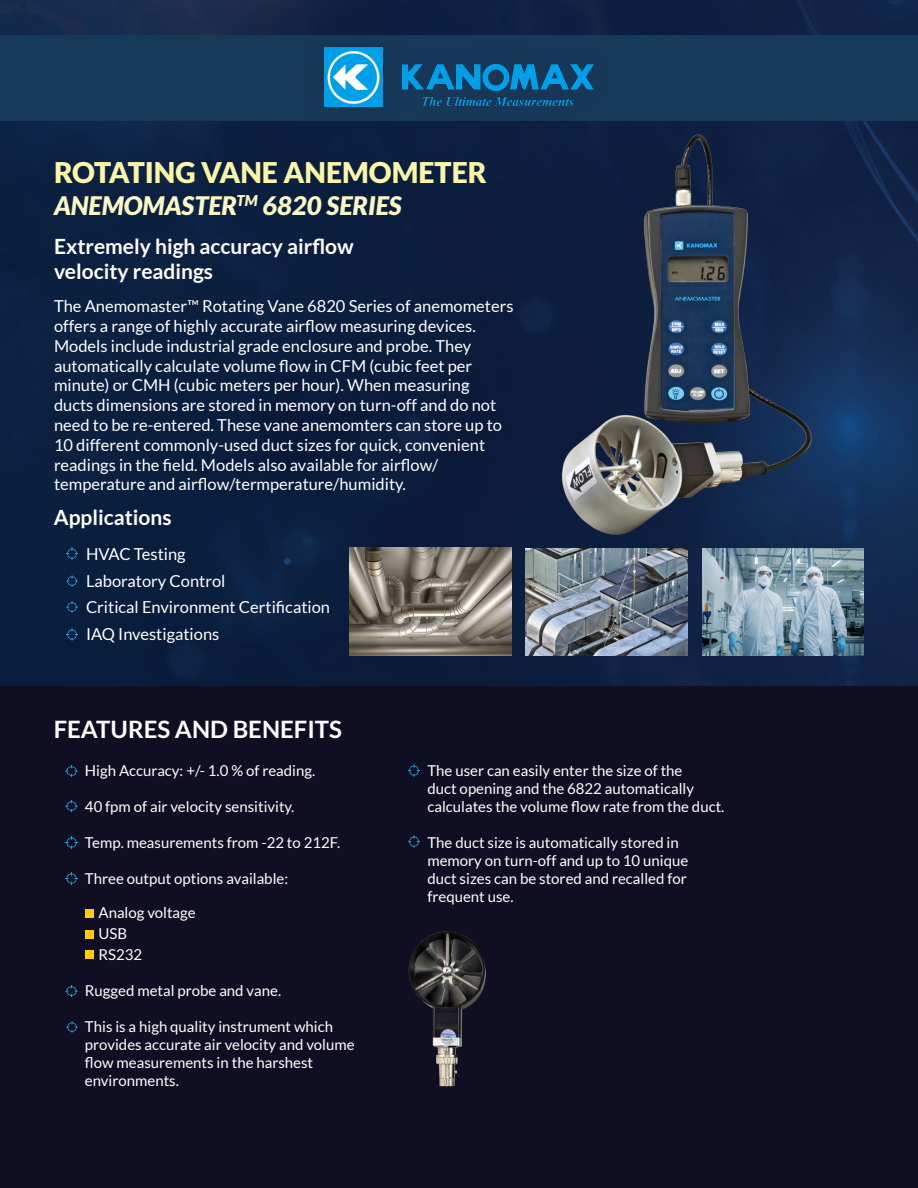
<style>
.page{position:relative;width:918px;height:1188px;background:#fff}
.page>*{position:absolute;margin:0;border:0;box-sizing:border-box;transform-origin:0 0}
.t1{font:900 28.5px "Lato";color:#faf6a8}
.t2{font:italic 900 25.5px "Lato";color:#faf8c6}
.t3{font:700 24px "Lato";color:#fff}
.t4{font:700 21px/25.2px "Lato";color:#fff}
.t5{font:16.5px/19.8px "Lato";color:#fff}
.t6{font:15px/18px "Lato";color:#fff}
</style>
<div class="page">
<img style="left:0;top:0;width:918px;height:687px">
<div style="left:0;top:35px;width:918px;height:86px;background:#17395a"></div>
<div style="left:294px;top:18px;width:327px;height:119px;background:#231f20;opacity:.2"></div>
<img style="left:324px;top:48px;width:270px;height:59px">
<div style="left:0;top:687px;width:918px;height:501px;background:#100e22"></div>
<svg style="left:66px;top:765px;width:11px;height:11px"></svg>
<svg style="left:66px;top:800px;width:11px;height:12px"></svg>
<svg style="left:66px;top:837px;width:11px;height:11px"></svg>
<svg style="left:66px;top:873px;width:11px;height:11px"></svg>
<svg style="left:66px;top:629px;width:12px;height:11px"></svg>
<svg style="left:66px;top:601px;width:12px;height:12px"></svg>
<svg style="left:66px;top:575px;width:12px;height:12px"></svg>
<svg style="left:66px;top:548px;width:12px;height:11px"></svg>
<img style="left:349px;top:548px;width:162px;height:107px">
<img style="left:526px;top:549px;width:162px;height:106px">
<img style="left:702px;top:549px;width:162px;height:106px">
<svg style="left:66px;top:985px;width:11px;height:11px"></svg>
<svg style="left:66px;top:1022px;width:12px;height:11px"></svg>
<svg style="left:408px;top:765px;width:11px;height:11px"></svg>
<svg style="left:408px;top:836px;width:11px;height:11px"></svg>
<div style="left:85px;top:909px;width:8px;height:8px;background:#fecd08"></div>
<div style="left:85px;top:930px;width:8px;height:8px;background:#fecd08"></div>
<div style="left:85px;top:951px;width:8px;height:8px;background:#fecd08"></div>
<img style="left:408px;top:931px;width:78px;height:155px">
<img style="left:546px;top:133px;width:273px;height:404px">
<p class="t1" style="left:54px;top:156px;width:434px">ROTATING VANE ANEMOMETER</p>
<p class="t2" style="left:54px;top:191px;width:349px">ANEMOMASTER<sup>TM</sup> 6820 SERIES</p>
<p class="t4" style="left:54px;top:233px;width:301px">Extremely high accuracy airflow velocity readings</p>
<p class="t5" style="left:54px;top:296px;width:461px">The Anemomaster™ Rotating Vane 6820 Series of anemometers offers a range of highly accurate airflow measuring devices.<br>Models include industrial grade enclosure and probe. They automatically calculate volume flow in CFM (cubic feet per minute) or CMH (cubic meters per hour). When measuring<br>ducts dimensions are stored in memory on turn-off and do not need to be re-entered. These vane anemomters can store up to 10 different commonly-used duct sizes for quick, convenient readings in the field. Models also available for airflow/ temperature and airflow/termperature/humidity.</p>
<p class="t4" style="left:54px;top:504px;width:119px">Applications</p>
<p class="t5" style="left:86px;top:544px;width:101px">HVAC Testing</p>
<p class="t5" style="left:86px;top:571px;width:141px">Laboratory Control</p>
<p class="t5" style="left:86px;top:597px;width:246px">Critical Environment Certification</p>
<p class="t5" style="left:86px;top:624px;width:135px">IAQ Investigations</p>
<p class="t3" style="left:54px;top:716px;width:290px">FEATURES AND BENEFITS</p>
<p class="t6" style="left:85px;top:761px;width:232px">High Accuracy: +/- 1.0 % of reading.</p>
<p class="t6" style="left:85px;top:797px;width:211px">40 fpm of air velocity sensitivity.</p>
<p class="t6" style="left:85px;top:833px;width:257px">Temp. measurements from -22 to 212F.</p>
<p class="t6" style="left:85px;top:869px;width:205px">Three output options available:</p>
<p class="t6" style="left:98px;top:904px;width:99px">Analog voltage</p>
<p class="t6" style="left:98px;top:925px;width:30px">USB</p>
<p class="t6" style="left:98px;top:946px;width:45px">RS232</p>
<p class="t6" style="left:85px;top:982px;width:198px">Rugged metal probe and vane.</p>
<p class="t6" style="left:85px;top:1018px;width:250px">This is a high quality instrument which</p>
<p class="t6" style="left:85px;top:1036px;width:271px">provides accurate air velocity and volume flow measurements in the harshest</p>
<p class="t6" style="left:85px;top:1072px;width:96px">environments.</p>
<p class="t6" style="left:427px;top:761px;width:299px">The user can easily enter the size of the<br>duct opening and the 6822 automatically calculates the volume flow rate from the duct.</p>
<p class="t6" style="left:427px;top:833px;width:262px">The duct size is automatically stored in memory on turn-off and up to 10 unique duct sizes can be stored and recalled for frequent use.</p>
</div>
